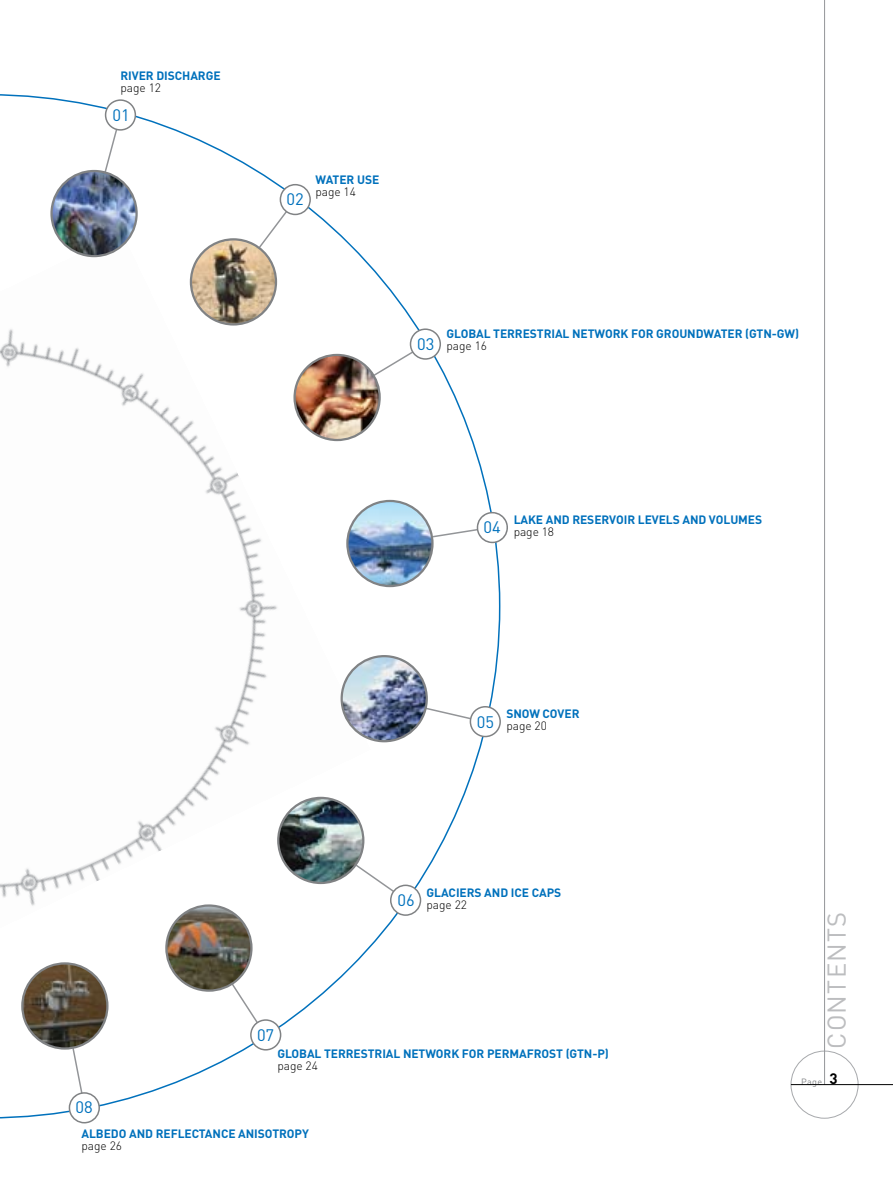
<style>
.page{position:relative;width:893px;height:1191px;background:#fff}
.page>*{position:absolute;margin:0;border:0;box-sizing:border-box;transform-origin:0 0}
.t1{font:25.5px "DIN";color:#bcbdbf}
.t2{font:16.5px "DIN";color:#0071bc}
.t3{font:700 12px "DIN";letter-spacing:-.005em;color:#0071bc}
.t4{font:300 12px "DIN";letter-spacing:-.005em;color:#000}
.t5{font:9px "DIN";color:#808284}
</style>
<div class="page">
<svg style="left:0;top:94px;width:500px;height:1024px"></svg>
<svg style="left:17px;top:958px;width:96px;height:166px"></svg>
<svg style="left:162px;top:792px;width:261px;height:259px"></svg>
<svg style="left:340px;top:654px;width:161px;height:88px"></svg>
<img style="left:343px;top:497px;width:165px;height:93px">
<svg style="left:186px;top:182px;width:256px;height:262px"></svg>
<img style="left:49px;top:99px;width:90px;height:159px">
<div style="left:790px;top:1050px;width:69px;height:68px;border:1px solid #a7a9ac;border-radius:50%"></div>
<hr style="left:824px;top:0;width:1px;height:1084px;background:#939598">
<hr style="left:791px;top:1084px;width:102px;height:1px;background:#000">
<p class="t3" style="left:120px;top:68px;width:102px">RIVER DISCHARGE</p>
<p class="t4" style="left:120px;top:81px;width:42px">page 12</p>
<h2 class="t2" style="left:112px;top:104px;width:19px">01</h2>
<h2 class="t2" style="left:75px;top:1097px;width:19px">08</h2>
<h2 class="t2" style="left:286px;top:189px;width:19px">02</h2>
<p class="t3" style="left:315px;top:172px;width:65px">WATER USE</p>
<p class="t4" style="left:315px;top:184px;width:42px">page 14</p>
<h2 class="t2" style="left:417px;top:333px;width:19px">03</h2>
<p class="t3" style="left:446px;top:325px;width:354px">GLOBAL TERRESTRIAL NETWORK FOR GROUNDWATER (GTN-GW)</p>
<p class="t4" style="left:446px;top:338px;width:42px">page 16</p>
<h2 class="t2" style="left:484px;top:517px;width:19px">04</h2>
<p class="t3" style="left:514px;top:512px;width:250px">LAKE AND RESERVOIR LEVELS AND VOLUMES</p>
<p class="t4" style="left:514px;top:524px;width:42px">page 18</p>
<h2 class="t2" style="left:257px;top:1024px;width:19px">07</h2>
<h2 class="t2" style="left:477px;top:711px;width:19px">05</h2>
<p class="t3" style="left:506px;top:706px;width:75px">SNOW COVER</p>
<p class="t4" style="left:506px;top:718px;width:42px">page 20</p>
<h2 class="t2" style="left:398px;top:889px;width:19px">06</h2>
<p class="t3" style="left:426px;top:884px;width:136px">GLACIERS AND ICE CAPS</p>
<p class="t4" style="left:426px;top:897px;width:42px">page 22</p>
<p class="t3" style="left:277px;top:1046px;width:333px">GLOBAL TERRESTRIAL NETWORK FOR PERMAFROST (GTN-P)</p>
<p class="t4" style="left:277px;top:1058px;width:42px">page 24</p>
<h1 class="t1" style="left:821px;top:1049px;width:136px;rotate:-90deg">contents</h1>
<p class="t5" style="left:801px;top:1075px;width:23px">Page</p>
<p class="t3" style="left:82px;top:1125px;width:229px">ALBEDO AND REFLECTANCE ANISOTROPY</p>
<p class="t4" style="left:82px;top:1138px;width:42px">page 26</p>
</div>
